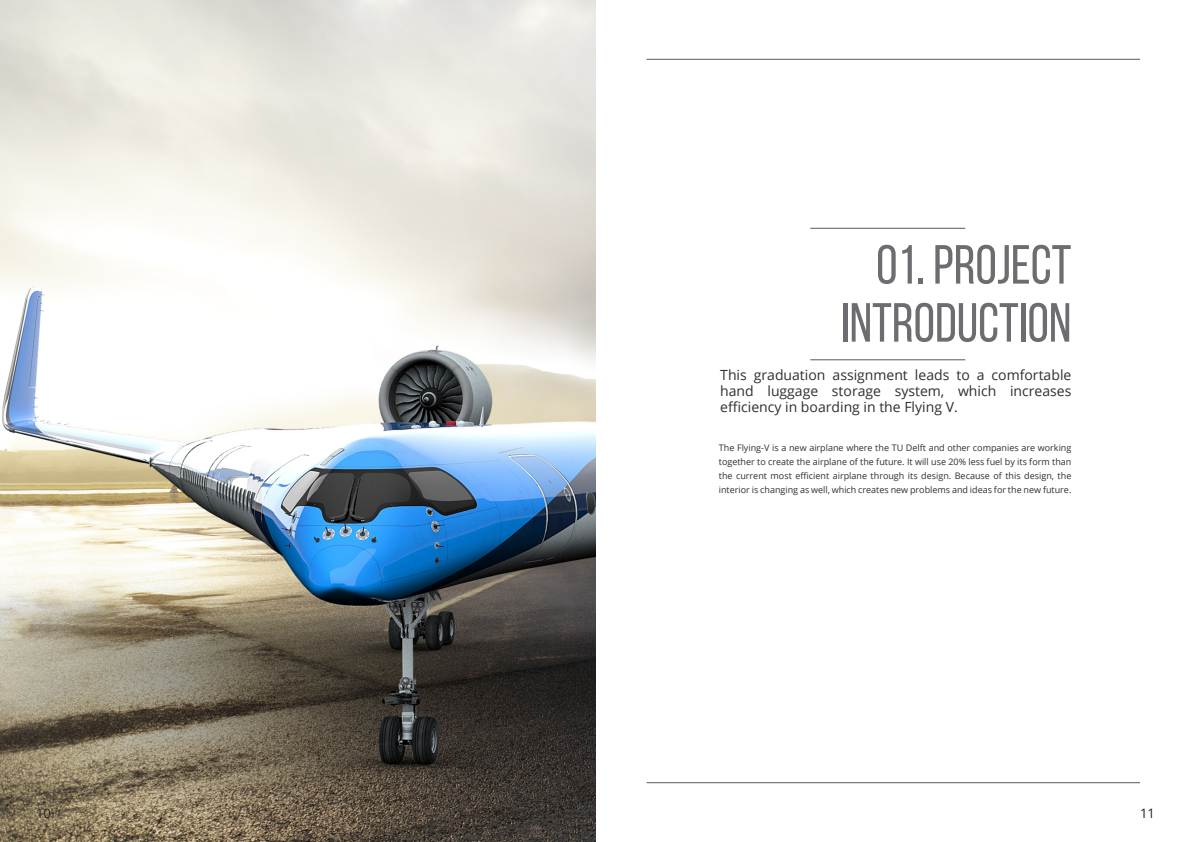
<style>
.page{position:relative;width:1191px;height:842px;background:#fff}
.page>*{position:absolute;margin:0;border:0;box-sizing:border-box;transform-origin:0 0}
.t1{font:55px "Bebas Neue";color:#6c6d70}
.subtitle{font:14px/16px "Open Sans";color:#312f30;text-align:justify}
.t2{font:13px "Open Sans";color:#231f20}
.body_text{font:9px/14px "Open Sans";color:#312f30;text-align:justify}
</style>
<div class="page">
<img style="left:0;top:0;width:595px;height:842px">
<hr style="left:646px;top:59px;width:494px;height:1px;background:#57585a">
<hr style="left:646px;top:782px;width:494px;height:1px;background:#57585a">
<hr style="left:810px;top:360px;width:155px;height:1px;background:#57585a">
<hr style="left:810px;top:228px;width:155px;height:1px;background:#57585a">
<p class="t1" style="left:876px;top:235px;width:197px">01. PROJECT</p>
<p class="t1" style="left:841px;top:293px;width:232px">INTRODUCTION</p>
<p class="subtitle" style="left:720px;top:366px;width:353px">This graduation assignment leads to a comfortable hand luggage storage system, which increases efficiency in boarding in the Flying V.</p>
<p class="body_text" style="left:719px;top:440px;width:354px">The Flying-V is a new airplane where the TU Delft and other companies are working together to create the airplane of the future. It will use 20% less fuel by its form than the current most efficient airplane through its design. Because of this design, the interior is changing as well, which creates new problems and ideas for the new future.</p>
<h3 class="t2" style="left:36px;top:804px;width:16px">10</h3>
<h3 class="t2" style="left:1140px;top:804px;width:16px">11</h3>
</div>
